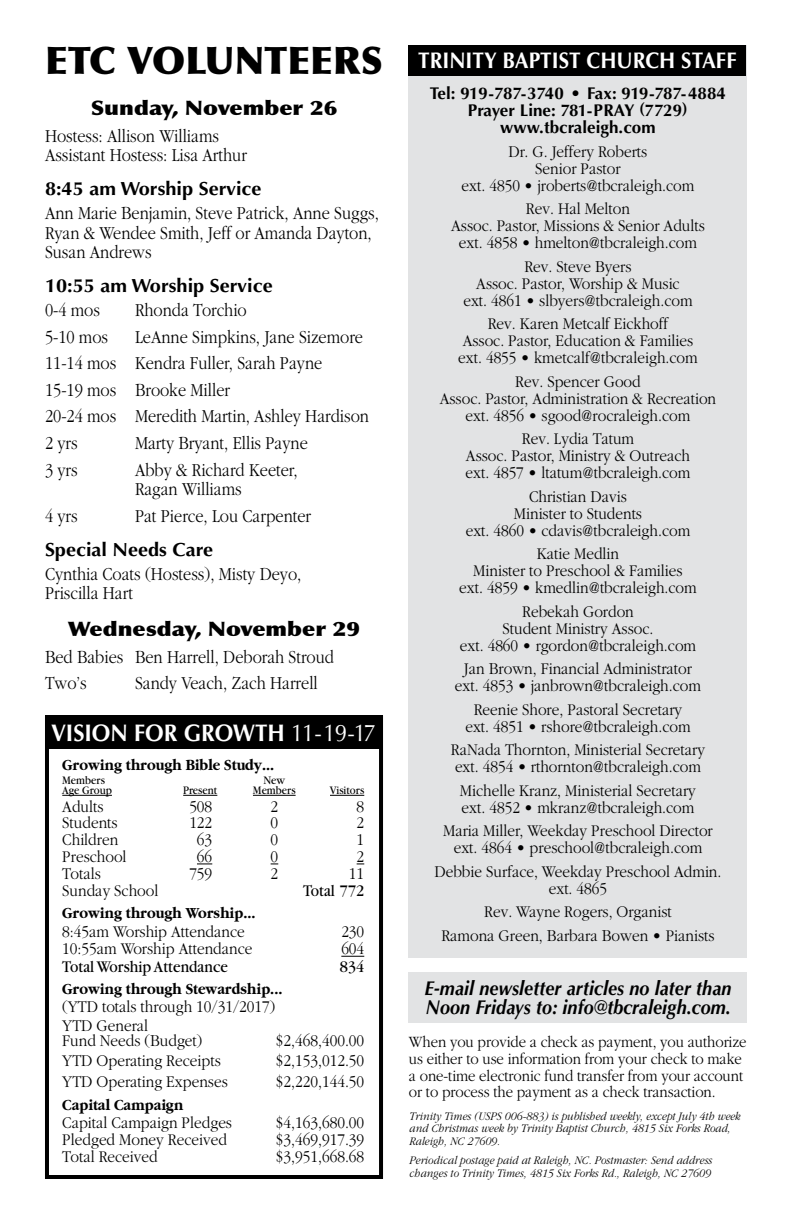
<style>
.page{position:relative;width:792px;height:1224px;background:#fff}
.page>*{position:absolute;margin:0;border:0;box-sizing:border-box;transform-origin:0 0}
.t1{font:900 38px "Optima";letter-spacing:.005em;color:#000}
.t2{font:700 24px "Optima";color:#fff;scale:.93 1}
.t3{font:700 22.6px "Optima";color:#fff;scale:.92 1}
.t4{font:italic 700 20px/19.2px "Optima";letter-spacing:.005em;color:#000;scale:.9 1}
.t5{font:900 20px "Optima";color:#000;scale:1.15 1}
.t6{font:300 19px/19.4px "Garamond";color:#000;scale:.86 1}
.t7{font:700 19px "Optima";color:#000;scale:1.05 1}
.t8{font:300 17px/17px "Garamond";color:#000;text-align:center;scale:.9 1}
.t9{font:700 17px/17px "Optima";letter-spacing:.005em;color:#000;text-align:center}
.t10{font:17px "Garamond";color:#000;scale:.9 1}
.t11{font:300 16.4px/16.6px "Garamond";letter-spacing:-.005em;color:#000;scale:.9 1}
.t12{font:700 16px "Garamond";color:#000;scale:.9 1}
.t13{font:italic 300 12px/12.6px "Garamond";letter-spacing:.005em;color:#000;scale:.9 1}
.t14{font:12px "Garamond";color:#000;scale:.9 1}
.s1{font-weight:400}
</style>
<div class="page">
<div style="left:409px;top:45px;width:338px;height:913px;background:#e2e3e4"></div>
<div style="left:409px;top:972px;width:338px;height:50px;background:#e2e3e4"></div>
<div style="left:409px;top:45px;width:337px;height:30px;background:#000"></div>
<div style="left:45px;top:715px;width:338px;height:464px;border:4px solid #000"></div>
<hr style="left:62px;top:795px;width:50px;height:1px;background:#000">
<hr style="left:183px;top:795px;width:34px;height:1px;background:#000">
<hr style="left:253px;top:795px;width:43px;height:1px;background:#000">
<hr style="left:330px;top:795px;width:34px;height:1px;background:#000">
<svg style="left:197px;top:864px;width:15px;height:1px"></svg>
<svg style="left:341px;top:956px;width:23px;height:1px"></svg>
<div style="left:45px;top:715px;width:337px;height:33px;background:#000"></div>
<h1 class="t1" style="left:45px;top:37px;width:339px">ETC VOLUNTEERS</h1>
<p class="t5" style="left:91px;top:96px;width:216px">Sunday, November 26</p>
<p class="t6" style="left:45px;top:126px;width:236px">Hostess: Allison Williams<br>Assistant Hostess: Lisa Arthur</p>
<p class="t7" style="left:45px;top:178px;width:208px">8:45 am Worship Service</p>
<p class="t6" style="left:45px;top:204px;width:390px">Ann Marie Benjamin, Steve Patrick, Anne Suggs,<br>Ryan &amp; Wendee Smith, Jeff or Amanda Dayton,<br>Susan Andrews</p>
<p class="t7" style="left:45px;top:275px;width:218px">10:55 am Worship Service</p>
<p class="t6" style="left:45px;top:301px;width:65px">0-4 mos</p>
<p class="t6" style="left:135px;top:301px;width:131px">Rhonda Torchio</p>
<p class="t6" style="left:45px;top:327px;width:75px">5-10 mos</p>
<p class="t6" style="left:45px;top:324px;width:378px;line-height:26.6px;text-indent:90px">LeAnne Simpkins, Jane Sizemore<br>11-14 mos Kendra Fuller, Sarah Payne<br>15-19 mos Brooke Miller<br>20-24 mos Meredith Martin, Ashley Hardison<br>2 yrs</p>
<p class="t6" style="left:135px;top:434px;width:203px">Marty Bryant, Ellis Payne</p>
<p class="t6" style="left:45px;top:460px;width:39px">3 yrs</p>
<p class="t6" style="left:135px;top:460px;width:191px">Abby &amp; Richard Keeter,<br>Ragan Williams</p>
<p class="t6" style="left:45px;top:506px;width:40px">4 yrs</p>
<p class="t6" style="left:135px;top:506px;width:206px">Pat Pierce, Lou Carpenter</p>
<p class="t7" style="left:45px;top:539px;width:162px">Special Needs Care</p>
<p class="t6" style="left:45px;top:564px;width:300px">Cynthia Coats (Hostess), Misty Deyo,<br>Priscilla Hart</p>
<p class="t5" style="left:68px;top:617px;width:256px">Wednesday, November 29</p>
<p class="t6" style="left:45px;top:643px;width:338px;line-height:26.6px">Bed Babies Ben Harrell, Deborah Stroud<br>Two’s</p>
<p class="t6" style="left:135px;top:674px;width:214px">Sandy Veach, Zach Harrell</p>
<h2 class="t2" style="left:51px;top:719px;width:351px">Vision for Growth <span class="s1">11-19-17</span></h2>
<p class="t12" style="left:62px;top:756px;width:237px">Growing through Bible Study...</p>
<p class="t14" style="left:62px;top:774px;width:49px">Members</p>
<p class="t14" style="left:263px;top:774px;width:26px">New</p>
<p class="t14" style="left:62px;top:784px;width:57px">Age Group</p>
<p class="t14" style="left:183px;top:784px;width:39px">Present</p>
<p class="t14" style="left:253px;top:784px;width:49px">Members</p>
<p class="t14" style="left:330px;top:784px;width:40px">Visitors</p>
<p class="t8" style="left:62px;top:798px;width:47px">Adults</p>
<p class="t8" style="left:189px;top:798px;width:27px">508</p>
<p class="t8" style="left:271px;top:798px;width:10px">2</p>
<p class="t8" style="left:357px;top:798px;width:10px">8</p>
<p class="t8" style="left:62px;top:815px;width:63px">Students</p>
<p class="t8" style="left:189px;top:815px;width:27px">122</p>
<p class="t8" style="left:271px;top:815px;width:10px">0</p>
<p class="t8" style="left:357px;top:815px;width:10px">2</p>
<p class="t8" style="left:62px;top:831px;width:64px">Children</p>
<p class="t8" style="left:197px;top:831px;width:19px">63</p>
<p class="t8" style="left:271px;top:831px;width:10px">0</p>
<p class="t8" style="left:357px;top:831px;width:10px">1</p>
<p class="t8" style="left:62px;top:848px;width:73px">Preschool</p>
<p class="t8" style="left:197px;top:848px;width:19px">66</p>
<p class="t8" style="left:271px;top:848px;width:10px">0</p>
<p class="t8" style="left:357px;top:848px;width:10px">2</p>
<p class="t8" style="left:62px;top:865px;width:44px">Totals</p>
<p class="t8" style="left:189px;top:865px;width:27px">759</p>
<p class="t8" style="left:271px;top:865px;width:10px">2</p>
<p class="t8" style="left:349px;top:865px;width:18px">11</p>
<p class="t8" style="left:62px;top:882px;width:108px">Sunday School</p>
<p class="t10" style="left:303px;top:881px;width:69px">Total 772</p>
<p class="t12" style="left:62px;top:904px;width:216px">Growing through Worship...</p>
<p class="t8" style="left:62px;top:923px;width:204px">8:45am Worship Attendance</p>
<p class="t8" style="left:341px;top:923px;width:27px">230</p>
<p class="t8" style="left:62px;top:941px;width:213px">10:55am Worship Attendance</p>
<p class="t8" style="left:341px;top:941px;width:27px">604</p>
<p class="t10" style="left:62px;top:958px;width:186px">Total Worship Attendance</p>
<p class="t10" style="left:340px;top:958px;width:29px">834</p>
<p class="t12" style="left:62px;top:980px;width:246px">Growing through Stewardship...</p>
<p class="t8" style="left:62px;top:997px;width:238px;line-height:19.4px;text-align:left">(YTD totals through 10/31/2017)<br>YTD General</p>
<p class="t8" style="left:62px;top:1032px;width:157px">Fund Needs (Budget)</p>
<p class="t8" style="left:276px;top:1032px;width:100px">$2,468,400.00</p>
<p class="t8" style="left:62px;top:1052px;width:178px">YTD Operating Receipts</p>
<p class="t8" style="left:276px;top:1052px;width:100px">$2,153,012.50</p>
<p class="t8" style="left:62px;top:1073px;width:185px">YTD Operating Expenses</p>
<p class="t8" style="left:276px;top:1073px;width:100px">$2,220,144.50</p>
<p class="t12" style="left:62px;top:1096px;width:136px">Capital Campaign</p>
<p class="t8" style="left:62px;top:1114px;width:190px">Capital Campaign Pledges</p>
<p class="t8" style="left:276px;top:1114px;width:100px">$4,163,680.00</p>
<p class="t8" style="left:62px;top:1131px;width:184px">Pledged Money Received</p>
<p class="t8" style="left:276px;top:1131px;width:100px">$3,469,917.39</p>
<p class="t8" style="left:62px;top:1148px;width:108px">Total Received</p>
<p class="t8" style="left:276px;top:1148px;width:100px">$3,951,668.68</p>
<h3 class="t3" style="left:418px;top:48px;width:348px">TRINITY BAPTIST CHURCH STAFF</h3>
<p class="t9" style="left:430px;top:85px;width:297px">Tel: 919-787-3740 • Fax: 919-787-4884<br>Prayer Line: 781-PRAY (7729) www.tbcraleigh.com</p>
<p class="t8" style="left:462px;top:143px;width:260px">Dr. G. Jeffery Roberts<br>Senior Pastor<br>ext. 4850 • jroberts@tbcraleigh.com</p>
<p class="t8" style="left:451px;top:201px;width:283px">Rev. Hal Melton<br>Assoc. Pastor, Missions &amp; Senior Adults ext. 4858 • hmelton@tbcraleigh.com</p>
<p class="t8" style="left:463px;top:258px;width:256px">Rev. Steve Byers<br>Assoc. Pastor, Worship &amp; Music ext. 4861 • slbyers@tbcraleigh.com</p>
<p class="t8" style="left:458px;top:316px;width:268px">Rev. Karen Metcalf Eickhoff<br>Assoc. Pastor, Education &amp; Families ext. 4855 • kmetcalf@tbcraleigh.com</p>
<p class="t8" style="left:440px;top:373px;width:309px">Rev. Spencer Good<br>Assoc. Pastor, Administration &amp; Recreation ext. 4856 • sgood@rocraleigh.com</p>
<p class="t8" style="left:466px;top:431px;width:251px">Rev. Lydia Tatum<br>Assoc. Pastor, Ministry &amp; Outreach ext. 4857 • ltatum@tbcraleigh.com</p>
<p class="t8" style="left:466px;top:488px;width:251px">Christian Davis<br>Minister to Students<br>ext. 4860 • cdavis@tbcraleigh.com</p>
<p class="t8" style="left:459px;top:546px;width:265px">Katie Medlin<br>Minister to Preschool &amp; Families ext. 4859 • kmedlin@tbcraleigh.com</p>
<p class="t8" style="left:460px;top:603px;width:264px">Rebekah Gordon<br>Student Ministry Assoc.<br>ext. 4860 • rgordon@tbcraleigh.com</p>
<p class="t8" style="left:455px;top:661px;width:275px">Jan Brown, Financial Administrator ext. 4853 • janbrown@tbcraleigh.com</p>
<p class="t8" style="left:465px;top:701px;width:252px">Reenie Shore, Pastoral Secretary ext. 4851 • rshore@tbcraleigh.com</p>
<p class="t8" style="left:451px;top:742px;width:284px;text-align:left">RaNada Thornton, Ministerial Secretary ext. 4854 • rthornton@tbcraleigh.com</p>
<p class="t8" style="left:460px;top:782px;width:264px;text-align:left">Michelle Kranz, Ministerial Secretary ext. 4852 • mkranz@tbcraleigh.com</p>
<p class="t8" style="left:443px;top:823px;width:301px">Maria Miller, Weekday Preschool Director ext. 4864 • preschool@tbcraleigh.com</p>
<p class="t8" style="left:434px;top:863px;width:321px">Debbie Surface, Weekday Preschool Admin. ext. 4865</p>
<p class="t8" style="left:441px;top:900px;width:305px;line-height:23.4px">Rev. Wayne Rogers, Organist<br>Ramona Green, Barbara Bowen • Pianists</p>
<p class="t4" style="left:424px;top:979px;width:343px">E-mail newsletter articles no later than<br>Noon Fridays to: info@tbcraleigh.com.</p>
<p class="t11" style="left:409px;top:1034px;width:377px">When you provide a check as payment, you authorize us either to use information from your check to make a one-time electronic fund transfer from your account or to process the payment as a check transaction.</p>
<p class="t13" style="left:409px;top:1110px;width:369px">Trinity Times (USPS 006-883) is published weekly, except July 4th week and Christmas week by Trinity Baptist Church, 4815 Six Forks Road,<br>Raleigh, NC 27609.</p>
<p class="t13" style="left:409px;top:1154px;width:338px">Periodical postage paid at Raleigh, NC. Postmaster: Send address changes to Trinity Times, 4815 Six Forks Rd., Raleigh, NC 27609</p>
</div>
